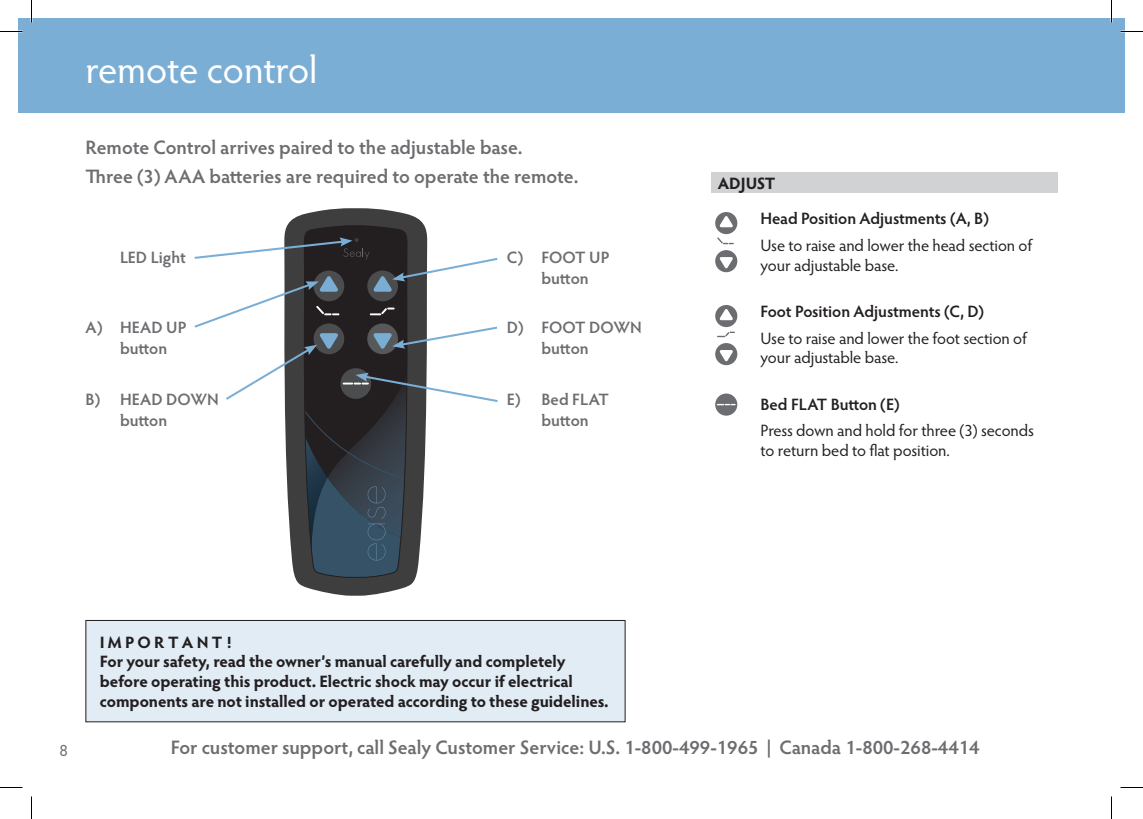
<style>
.page{position:relative;width:1143px;height:819px;background:#fff}
.page>*{position:absolute;margin:0;border:0;box-sizing:border-box;transform-origin:0 0}
.t1{font:39px "Hypatia Sans Pro";letter-spacing:-.005em;color:#fff}
.t2{font:600 19.5px/29.2px "Hypatia Sans Pro";color:#6c6d70}
.t3{font:700 16.5px/19.8px "Hypatia Sans Pro";letter-spacing:-.01em;color:#231f20}
.t4{font:16.5px/19.8px "Hypatia Sans Pro";letter-spacing:-.005em;color:#231f20}
.t5{font:600 16.5px/21px "Hypatia Sans Pro";color:#6c6d70}
.t6{font:600 16.5px "Hypatia Sans Pro";letter-spacing:-.005em;color:#231f20}
.t7{font:16.5px "Hypatia Sans Pro";color:#6c6d70}
</style>
<div class="page">
<div style="left:18px;top:18px;width:1107px;height:94px;background:#7baed5"></div>
<div style="left:711px;top:173px;width:347px;height:20px;background:#d1d2d4"></div>
<svg style="left:284px;top:208px;width:143px;height:388px;fill:#3e3e3f"></svg>
<svg style="left:302px;top:226px;width:107px;height:352px"></svg>
<div style="left:86px;top:620px;width:539px;height:102px;background:#e1ecf5"></div>
<div style="left:86px;top:620px;width:540px;height:102px;border:1px solid #231f20"></div>
<svg style="left:194px;top:237px;width:304px;height:340px"></svg>
<div style="left:715px;top:250px;width:22px;height:22px;background:#6c6d70;border-radius:50%"></div>
<div style="left:715px;top:212px;width:22px;height:22px;background:#6c6d70;border-radius:50%"></div>
<svg style="left:720px;top:216px;width:13px;height:11px"></svg>
<svg style="left:720px;top:257px;width:13px;height:11px"></svg>
<svg style="left:717px;top:237px;width:17px;height:7px"></svg>
<div style="left:715px;top:343px;width:22px;height:22px;background:#6c6d70;border-radius:50%"></div>
<div style="left:715px;top:305px;width:22px;height:22px;background:#6c6d70;border-radius:50%"></div>
<svg style="left:720px;top:309px;width:13px;height:11px"></svg>
<svg style="left:720px;top:350px;width:13px;height:11px"></svg>
<svg style="left:717px;top:332px;width:18px;height:5px"></svg>
<div style="left:715px;top:394px;width:22px;height:22px;background:#6c6d70;border-radius:50%"></div>
<svg style="left:717px;top:404px;width:19px;height:1px"></svg>
<svg style="left:0;top:31px;width:22px;height:1px"></svg>
<svg style="left:1120px;top:31px;width:23px;height:1px"></svg>
<svg style="left:0;top:787px;width:22px;height:1px"></svg>
<svg style="left:1120px;top:787px;width:23px;height:1px"></svg>
<svg style="left:31px;top:0;width:1px;height:22px"></svg>
<svg style="left:31px;top:796px;width:1px;height:23px"></svg>
<svg style="left:1111px;top:0;width:1px;height:22px"></svg>
<svg style="left:1111px;top:796px;width:1px;height:23px"></svg>
<h1 class="t1" style="left:86px;top:43px;width:234px">remote control</h1>
<p class="t2" style="left:86px;top:132px;width:495px">Remote Control arrives paired to the adjustable base.<br>Three (3) AAA batteries are required to operate the remote.</p>
<p class="t5" style="left:120px;top:246px;width:67px">LED Light</p>
<p class="t5" style="left:120px;top:316px;width:68px;text-indent:-35px">A) HEAD UP button</p>
<p class="t5" style="left:120px;top:389px;width:100px;text-indent:-35px">B) HEAD DOWN button</p>
<p class="t5" style="left:541px;top:246px;width:70px;text-indent:-35px">C) FOOT UP button</p>
<p class="t5" style="left:541px;top:316px;width:102px;text-indent:-35px">D) FOOT DOWN button</p>
<p class="t5" style="left:541px;top:389px;width:69px;text-indent:-35px">E) Bed FLAT button</p>
<p class="t3" style="left:718px;top:172px;width:59px">ADJUST</p>
<p class="t6" style="left:760px;top:207px;width:230px">Head Position Adjustments (A, B)</p>
<p class="t4" style="left:760px;top:235px;width:273px">Use to raise and lower the head section of your adjustable base.</p>
<p class="t6" style="left:760px;top:300px;width:225px">Foot Position Adjustments (C, D)</p>
<p class="t4" style="left:760px;top:328px;width:268px">Use to raise and lower the foot section of your adjustable base.</p>
<p class="t6" style="left:760px;top:393px;width:141px">Bed FLAT Button (E)</p>
<p class="t4" style="left:760px;top:420px;width:275px">Press down and hold for three (3) seconds to return bed to flat position.</p>
<p class="t7" style="left:60px;top:740px;width:10px">8</p>
<p class="t3" style="left:100px;top:631px;width:510px">I M P O R T A N T !<br>For your safety, read the owner’s manual carefully and completely before operating this product. Electric shock may occur if electrical components are not installed or operated according to these guidelines.</p>
<p class="t2" style="left:171px;top:732px;width:810px">For customer support, call Sealy Customer Service: U.S. 1-800-499-1965 | Canada 1-800-268-4414</p>
</div>
